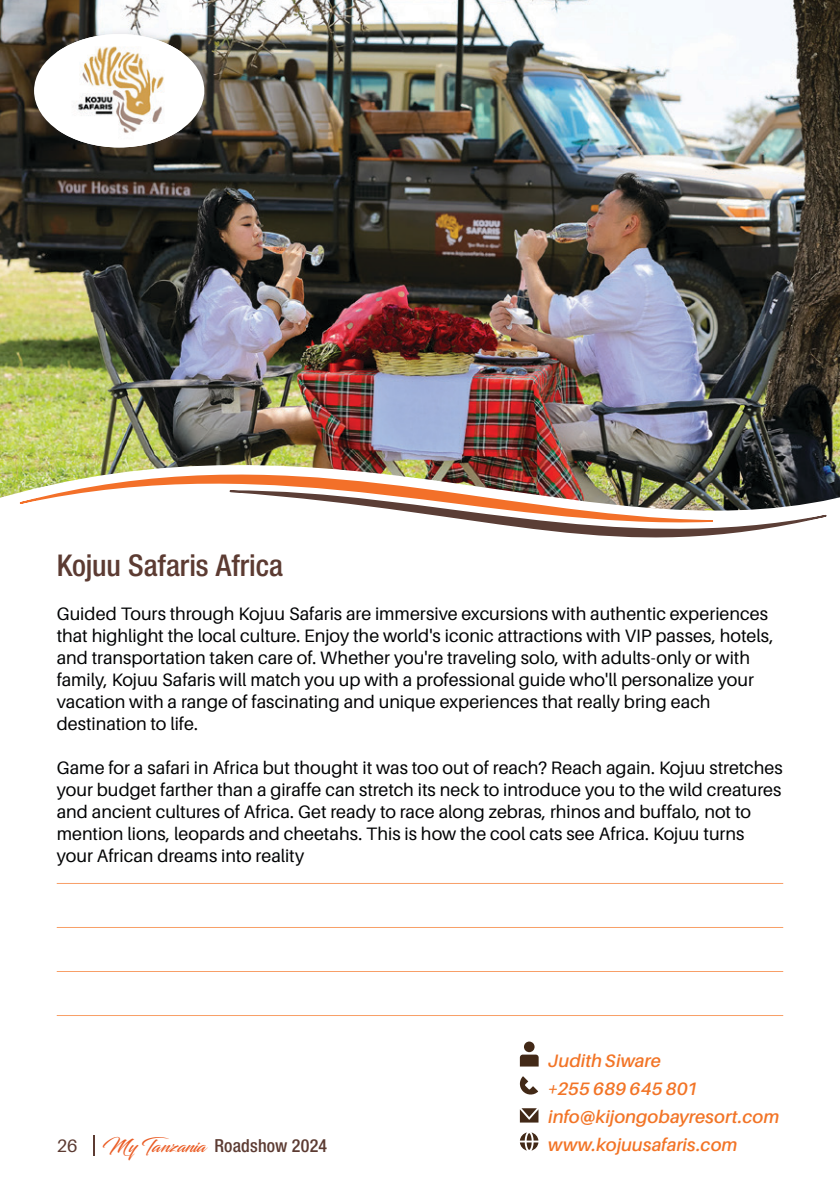
<style>
.page{position:relative;width:840px;height:1191px;background:#fff}
.page>*{position:absolute;margin:0;border:0;box-sizing:border-box;transform-origin:0 0}
.Company_Name{font:500 condensed 30px "Helvetica Neue LT Std";color:#5c3b32}
.Body{font:18px/22px "Aileron";color:#020304}
.Contact_Person{font:italic 600 18px "Aileron";letter-spacing:.005em;color:#f27426}
.t1{font:500 condensed 18px "Helvetica Neue LT Std";letter-spacing:.01em;color:#5c3b32}
.t2{font:18px "Aileron";color:#5c3b32}
.s1{font-family:"Blacksword";font-weight:400;font-stretch:normal;color:#ea5c24}
</style>
<div class="page">
<div style="left:523px;top:1041px;width:11px;height:11px;background:#422917;border-radius:50%"></div>
<svg style="left:519px;top:1054px;width:19px;height:12px"></svg>
<svg style="left:519px;top:1076px;width:19px;height:19px"></svg>
<svg style="left:519px;top:1108px;width:19px;height:14px"></svg>
<svg style="left:520px;top:1132px;width:18px;height:18px"></svg>
<img style="left:0;top:0;width:839px;height:465px">
<hr style="left:57px;top:883px;width:725px;height:1px;background:#f89f67">
<hr style="left:57px;top:927px;width:725px;height:1px;background:#f89f67">
<hr style="left:57px;top:971px;width:725px;height:1px;background:#f89f67">
<hr style="left:57px;top:1015px;width:725px;height:1px;background:#f89f67">
<img style="left:0;top:465px;width:839px;height:36px">
<img style="left:18px;top:465px;width:695px;height:39px">
<svg style="left:228px;top:489px;width:599px;height:49px"></svg>
<div style="left:27px;top:27px;width:192px;height:135px;background:#231f20;opacity:.3"></div>
<div style="left:34px;top:34px;width:170px;height:113px;background:#fff;border-radius:50%"></div>
<img style="left:57px;top:34px;width:124px;height:113px">
<svg style="left:93px;top:1135px;width:1px;height:20px"></svg>
<p class="Company_Name" style="left:57px;top:547px;width:228px">Kojuu Safaris Africa</p>
<p class="Body" style="left:57px;top:602px;width:718px">Guided Tours through Kojuu Safaris are immersive excursions with authentic experiences that highlight the local culture. Enjoy the world's iconic attractions with VIP passes, hotels, and transportation taken care of. Whether you're traveling solo, with adults-only or with family, Kojuu Safaris will match you up with a professional guide who'll personalize your vacation with a range of fascinating and unique experiences that really bring each destination to life.</p>
<p class="Body" style="left:57px;top:756px;width:727px">Game for a safari in Africa but thought it was too out of reach? Reach again. Kojuu stretches your budget farther than a giraffe can stretch its neck to introduce you to the wild creatures and ancient cultures of Africa. Get ready to race along zebras, rhinos and buffalo, not to mention lions, leopards and cheetahs. This is how the cool cats see Africa. Kojuu turns your African dreams into reality</p>
<p class="Contact_Person" style="left:548px;top:1050px;width:114px">Judith Siware</p>
<p class="Contact_Person" style="left:547px;top:1078px;width:152px">+255 689 645 801</p>
<p class="Contact_Person" style="left:548px;top:1106px;width:232px">info@kijongobayresort.com</p>
<p class="t2" style="left:57px;top:1135px;width:22px">26</p>
<p class="t1" style="left:102px;top:1134px;width:226px"><span class="s1">My Tanzania</span> Roadshow 2024</p>
<p class="Contact_Person" style="left:548px;top:1134px;width:191px">www.kojuusafaris.com</p>
</div>
